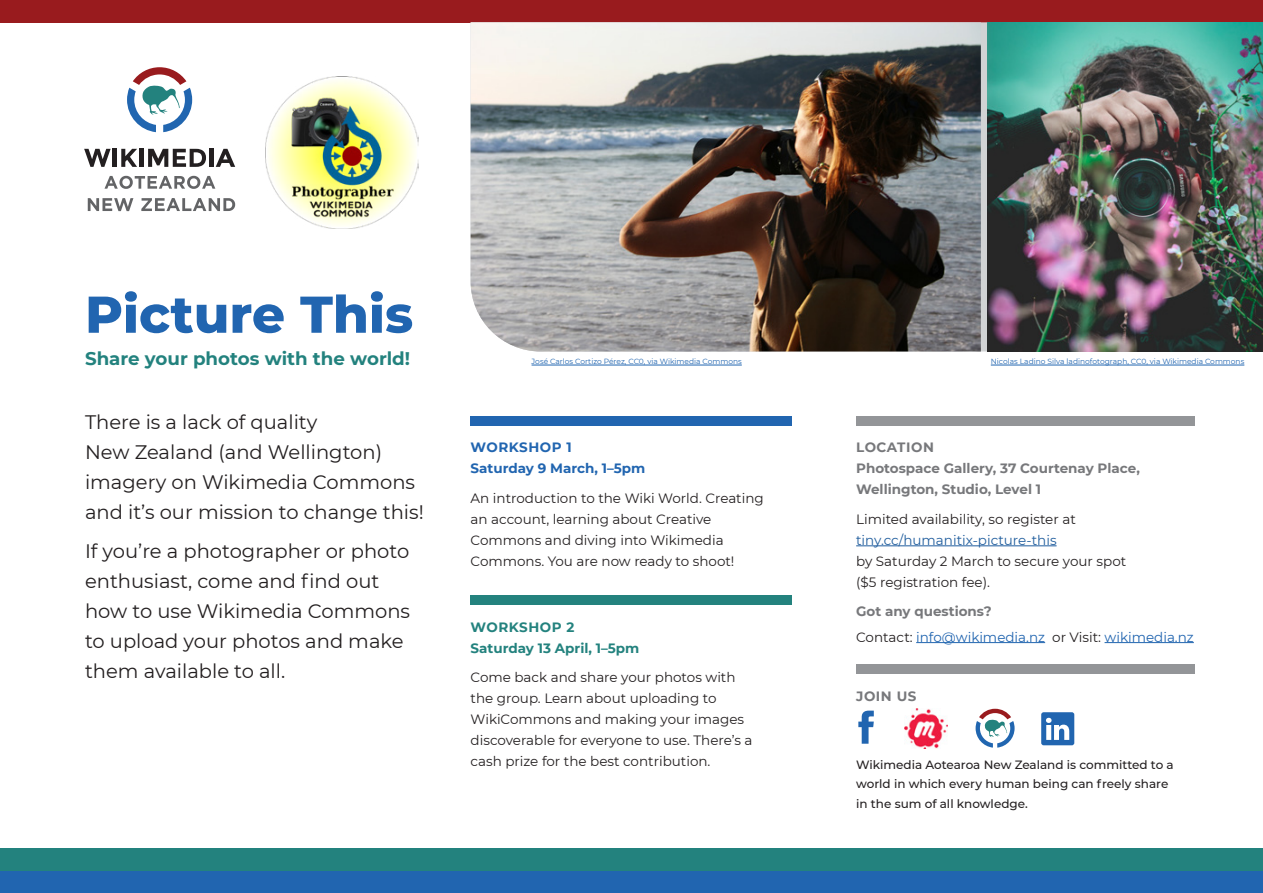
<style>
.page{position:relative;width:1263px;height:893px;background:#fff}
.page>*{position:absolute;margin:0;border:0;box-sizing:border-box;transform-origin:0 0}
.t1{font:800 51.6px "Montserrat";color:#2165b0}
.t2{font:19.5px/30px "Montserrat";color:#231f20}
.t3{font:700 18.3px "Montserrat";color:#23827e}
.t4{font:13.5px/21px "Montserrat";color:#231f20}
.t5{font:700 13.5px/21px "Montserrat";color:#77787b}
.t6{font:13.5px "Montserrat";color:#2165b0}
.t7{font:700 13.5px/21px "Montserrat";color:#23827e}
.t8{font:700 13.5px/21px "Montserrat";color:#2165b0}
.t9{font:500 12px/19.5px "Montserrat";color:#231f20}
.t10{font:7.5px "Montserrat";color:#2165b0}
.s1{color:#215e9e}
.s2{color:#231f20}
</style>
<div class="page">
<div style="left:0;top:871px;width:1263px;height:22px;background:#2165b0"></div>
<div style="left:0;top:848px;width:1263px;height:23px;background:#23827e"></div>
<div style="left:471px;top:416px;width:321px;height:9px;background:#2165b0"></div>
<div style="left:856px;top:416px;width:339px;height:9px;background:#939598"></div>
<div style="left:471px;top:595px;width:321px;height:10px;background:#23827e"></div>
<div style="left:856px;top:665px;width:339px;height:9px;background:#939598"></div>
<div style="left:0;top:0;width:1263px;height:22px;background:#991b1e"></div>
<hr style="left:856px;top:545px;width:200px;height:1px;background:#215e9e">
<hr style="left:916px;top:642px;width:129px;height:1px;background:#2165b0">
<hr style="left:1104px;top:642px;width:90px;height:1px;background:#2165b0">
<hr style="left:991px;top:365px;width:253px;height:1px;background:#2165b0">
<hr style="left:531px;top:365px;width:211px;height:1px;background:#2165b0">
<img style="left:988px;top:22px;width:275px;height:329px">
<img style="left:471px;top:22px;width:510px;height:329px">
<svg style="left:104px;top:176px;width:112px;height:13px"></svg>
<svg style="left:88px;top:198px;width:46px;height:13px"></svg>
<svg style="left:141px;top:198px;width:94px;height:13px"></svg>
<svg style="left:84px;top:149px;width:27px;height:18px"></svg>
<hr style="left:113px;top:149px;width:4px;height:18px;background:#231f20">
<svg style="left:121px;top:149px;width:16px;height:18px"></svg>
<hr style="left:140px;top:149px;width:4px;height:18px;background:#231f20">
<svg style="left:148px;top:149px;width:58px;height:18px"></svg>
<hr style="left:210px;top:149px;width:4px;height:18px;background:#231f20">
<svg style="left:216px;top:149px;width:19px;height:18px"></svg>
<svg style="left:127px;top:67px;width:65px;height:65px"></svg>
<svg style="left:1041px;top:712px;width:33px;height:33px"></svg>
<svg style="left:858px;top:711px;width:16px;height:33px"></svg>
<img style="left:905px;top:708px;width:42px;height:40px">
<svg style="left:975px;top:709px;width:39px;height:39px"></svg>
<img style="left:266px;top:76px;width:152px;height:153px">
<p class="t1" style="left:85px;top:277px;width:330px">Picture This</p>
<p class="t3" style="left:85px;top:345px;width:327px">Share your photos with the world!</p>
<p class="t2" style="left:85px;top:407px;width:340px">There is a lack of quality<br>New Zealand (and Wellington) imagery on Wikimedia Commons and it’s our mission to change this!</p>
<p class="t2" style="left:85px;top:535px;width:326px">If you’re a photographer or photo enthusiast, come and find out how to use Wikimedia Commons to upload your photos and make them available to all.</p>
<p class="t10" style="left:531px;top:357px;width:212px">José Carlos Cortizo Pérez, CC0, via Wikimedia Commons</p>
<p class="t10" style="left:991px;top:357px;width:255px">Nicolas Ladino Silva ladinofotograph, CC0, via Wikimedia Commons</p>
<p class="t8" style="left:471px;top:436px;width:176px">WORKSHOP 1<br>Saturday 9 March, 1–5pm</p>
<p class="t4" style="left:471px;top:487px;width:295px">An introduction to the Wiki World. Creating an account, learning about Creative Commons and diving into Wikimedia Commons. You are now ready to shoot!</p>
<p class="t7" style="left:471px;top:616px;width:170px">WORKSHOP 2<br>Saturday 13 April, 1–5pm</p>
<p class="t4" style="left:471px;top:667px;width:283px">Come back and share your photos with the group. Learn about uploading to WikiCommons and making your images discoverable for everyone to use. There’s a cash prize for the best contribution.</p>
<p class="t5" style="left:856px;top:436px;width:285px">LOCATION<br>Photospace Gallery, 37 Courtenay Place,<br>Wellington, Studio, Level 1</p>
<p class="t4" style="left:856px;top:508px;width:272px">Limited availability, so register at <span class="s1">tiny.cc/humanitix-picture-this<br></span>by Saturday 2 March to secure your spot ($5 registration fee).</p>
<p class="t5" style="left:856px;top:600px;width:137px">Got any questions?</p>
<p class="t6" style="left:856px;top:627px;width:339px"><span class="s2">Contact:</span> info@wikimedia.nz <span class="s2">or Visit:</span> wikimedia.nz</p>
<p class="t5" style="left:856px;top:685px;width:62px">JOIN US</p>
<p class="t9" style="left:856px;top:754px;width:319px">Wikimedia Aotearoa New Zealand is committed to a world in which every human being can freely share in the sum of all knowledge.</p>
</div>
